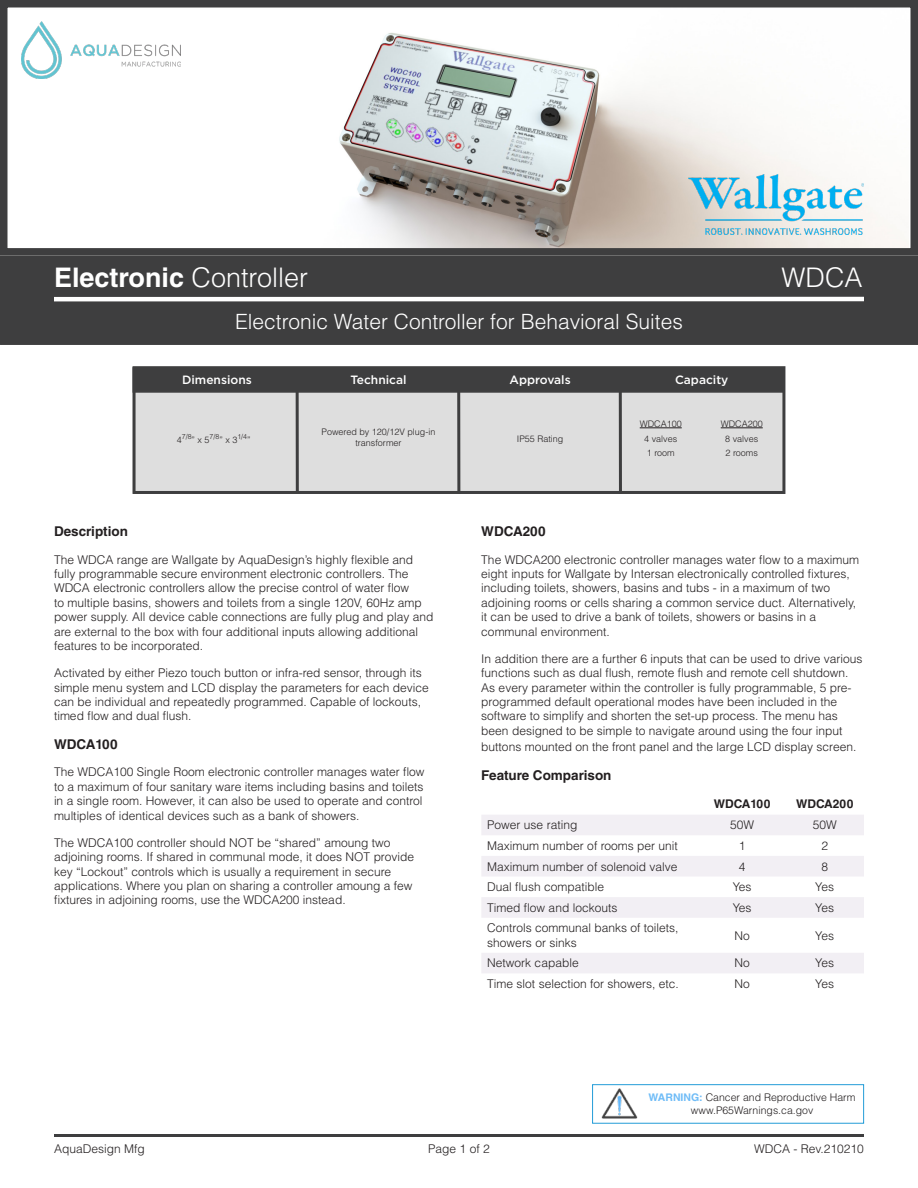
<style>
.page{position:relative;width:918px;height:1188px;background:#fff}
.page>*{position:absolute;margin:0;border:0;box-sizing:border-box;transform-origin:0 0}
.t1{font:700 27px "Helvetica LT Std";color:#fff}
.t2{font:300 27px "Helvetica LT Std";color:#fff}
.t3{font:300 21px "Helvetica LT Std";color:#fff}
.t4{font:700 13.5px "Helvetica LT Std";color:#231f20}
.t5{font:300 12px/14.4px "Helvetica LT Std";color:#231f20}
.t6{font:500 12px "Gotham";color:#fff}
.t7{font:700 12px "Helvetica LT Std";color:#231f20}
.t8{font:300 10.5px "Helvetica LT Std";color:#231f20}
.t9{font:300 9px/10.8px "Helvetica LT Std";color:#231f20;text-align:center}
.t10{font:300 7.05px "Helvetica LT Std";color:#231f20}
.s1{font-weight:300}
.s2{font-size:9px}
.s3{font-weight:700;color:#6fbcf7}
</style>
<div class="page">
<img style="left:35px;top:33px;width:874px;height:214px">
<div style="left:0;top:256px;width:918px;height:89px;background:#3e3e3f"></div>
<hr style="left:54px;top:297px;width:810px;height:4px;background:#fff">
<hr style="left:54px;top:1134px;width:810px;height:3px;background:#3e3e3f">
<div style="left:0;top:0;width:918px;height:256px;border:8px solid #3e3e3f"></div>
<img style="left:688px;top:174px;width:176px;height:60px">
<img style="left:21px;top:21px;width:160px;height:57px">
<div style="left:133px;top:367px;width:651px;height:126px;background:#dedede;border:3px solid #3e3e3f"></div>
<hr style="left:296px;top:367px;width:3px;height:126px;background:#3e3e3f">
<hr style="left:457px;top:368px;width:3px;height:125px;background:#3e3e3f">
<hr style="left:619px;top:368px;width:3px;height:125px;background:#3e3e3f">
<div style="left:133px;top:367px;width:651px;height:26px;background:#3e3e3f;border:2px solid #3e3e3f"></div>
<hr style="left:640px;top:428px;width:42px;height:1px;background:#231f20">
<hr style="left:721px;top:428px;width:42px;height:1px;background:#231f20">
<svg style="left:481px;top:815px;width:383px;height:158px;fill:#f3f1f5"></svg>
<img style="left:601px;top:1088px;width:37px;height:31px">
<div style="left:592px;top:1084px;width:272px;height:40px;border:1px solid #239cd8"></div>
<h1 class="t1" style="left:54px;top:261px;width:256px">Electronic <span class="s1">Controller</span></h1>
<h1 class="t2" style="left:782px;top:261px;width:83px">WDCA</h1>
<h2 class="t3" style="left:235px;top:308px;width:449px">Electronic Water Controller for Behavioral Suites</h2>
<p class="t6" style="left:182px;top:371px;width:71px">Dimensions</p>
<p class="t6" style="left:350px;top:371px;width:58px">Technical</p>
<p class="t6" style="left:510px;top:371px;width:63px">Approvals</p>
<p class="t6" style="left:675px;top:371px;width:55px">Capacity</p>
<p class="t9" style="left:640px;top:418px;width:44px">WDCA100</p>
<p class="t9" style="left:721px;top:418px;width:44px">WDCA200</p>
<p class="t9" style="left:644px;top:433px;width:35px">4 valves</p>
<p class="t9" style="left:725px;top:433px;width:35px">8 valves</p>
<p class="t9" style="left:647px;top:448px;width:29px">1 room</p>
<p class="t9" style="left:726px;top:448px;width:34px">2 rooms</p>
<p class="t10" style="left:177px;top:432px;width:75px"><span class="s2">4</span>7/8<span class="s2">” x 5</span>7/8<span class="s2">” x 3</span>1/4<span class="s2">”</span></p>
<p class="t9" style="left:322px;top:427px;width:115px">Powered by 120/12V plug-in transformer</p>
<p class="t9" style="left:517px;top:433px;width:48px">IP55 Rating</p>
<p class="t4" style="left:54px;top:523px;width:76px">Description</p>
<p class="t5" style="left:54px;top:552px;width:381px">The WDCA range are Wallgate by AquaDesign’s highly flexible and fully programmable secure environment electronic controllers. The WDCA electronic controllers allow the precise control of water flow<br>to multiple basins, showers and toilets from a single 120V, 60Hz amp power supply. All device cable connections are fully plug and play and are external to the box with four additional inputs allowing additional features to be incorporated.</p>
<p class="t5" style="left:54px;top:666px;width:376px">Activated by either Piezo touch button or infra-red sensor, through its simple menu system and LCD display the parameters for each device can be individual and repeatedly programmed. Capable of lockouts, timed flow and dual flush.</p>
<p class="t4" style="left:54px;top:736px;width:65px">WDCA100</p>
<p class="t5" style="left:54px;top:765px;width:372px">The WDCA100 Single Room electronic controller manages water flow to a maximum of four sanitary ware items including basins and toilets in a single room. However, it can also be used to operate and control multiples of identical devices such as a bank of showers.</p>
<p class="t5" style="left:54px;top:835px;width:362px">The WDCA100 controller should NOT be “shared” amoung two adjoining rooms. If shared in communal mode, it does NOT provide key “Lockout” controls which is usually a requirement in secure applications. Where you plan on sharing a controller amoung a few fixtures in adjoining rooms, use the WDCA200 instead.</p>
<p class="t4" style="left:481px;top:523px;width:66px">WDCA200</p>
<p class="t5" style="left:481px;top:552px;width:379px">The WDCA200 electronic controller manages water flow to a maximum eight inputs for Wallgate by Intersan electronically controlled fixtures, including toilets, showers, basins and tubs - in a maximum of two adjoining rooms or cells sharing a common service duct. Alternatively, it can be used to drive a bank of toilets, showers or basins in a communal environment.</p>
<p class="t5" style="left:481px;top:651px;width:383px">In addition there are a further 6 inputs that can be used to drive various functions such as dual flush, remote flush and remote cell shutdown.<br>As every parameter within the controller is fully programmable, 5 pre&shy;programmed default operational modes have been included in the software to simplify and shorten the set-up process. The menu has been designed to be simple to navigate around using the four input</p>
<p class="t5" style="left:481px;top:739px;width:377px">buttons mounted on the front panel and the large LCD display screen.</p>
<p class="t4" style="left:481px;top:767px;width:132px">Feature Comparison</p>
<p class="t7" style="left:714px;top:796px;width:58px">WDCA100</p>
<p class="t7" style="left:796px;top:796px;width:59px">WDCA200</p>
<p class="t5" style="left:487px;top:818px;width:92px">Power use rating</p>
<p class="t5" style="left:730px;top:818px;width:26px">50W</p>
<p class="t5" style="left:813px;top:818px;width:26px">50W</p>
<p class="t5" style="left:487px;top:838px;width:192px">Maximum number of rooms per unit</p>
<p class="t5" style="left:739px;top:838px;width:8px">1</p>
<p class="t5" style="left:821px;top:838px;width:8px">2</p>
<p class="t5" style="left:487px;top:859px;width:192px">Maximum number of solenoid valve</p>
<p class="t5" style="left:739px;top:859px;width:8px">4</p>
<p class="t5" style="left:821px;top:859px;width:8px">8</p>
<p class="t5" style="left:487px;top:880px;width:118px">Dual flush compatible</p>
<p class="t5" style="left:733px;top:880px;width:20px">Yes</p>
<p class="t5" style="left:815px;top:880px;width:20px">Yes</p>
<p class="t5" style="left:487px;top:900px;width:132px">Timed flow and lockouts</p>
<p class="t5" style="left:733px;top:900px;width:20px">Yes</p>
<p class="t5" style="left:815px;top:900px;width:20px">Yes</p>
<p class="t5" style="left:487px;top:921px;width:193px">Controls communal banks of toilets, showers or sinks</p>
<p class="t5" style="left:734px;top:928px;width:17px">No</p>
<p class="t5" style="left:815px;top:928px;width:20px">Yes</p>
<p class="t5" style="left:487px;top:956px;width:93px">Network capable</p>
<p class="t5" style="left:734px;top:956px;width:17px">No</p>
<p class="t5" style="left:815px;top:956px;width:20px">Yes</p>
<p class="t5" style="left:487px;top:976px;width:193px">Time slot selection for showers, etc.</p>
<p class="t5" style="left:734px;top:976px;width:17px">No</p>
<p class="t5" style="left:815px;top:976px;width:20px">Yes</p>
<p class="t8" style="left:649px;top:1091px;width:209px"><span class="s3">WARNING:</span> Cancer and Reproductive Harm</p>
<p class="t8" style="left:691px;top:1104px;width:124px">www.P65Warnings.ca.gov</p>
<p class="t5" style="left:54px;top:1141px;width:92px">AquaDesign Mfg</p>
<p class="t5" style="left:428px;top:1141px;width:63px">Page 1 of 2</p>
<p class="t5" style="left:754px;top:1141px;width:111px">WDCA - Rev.210210</p>
</div>
